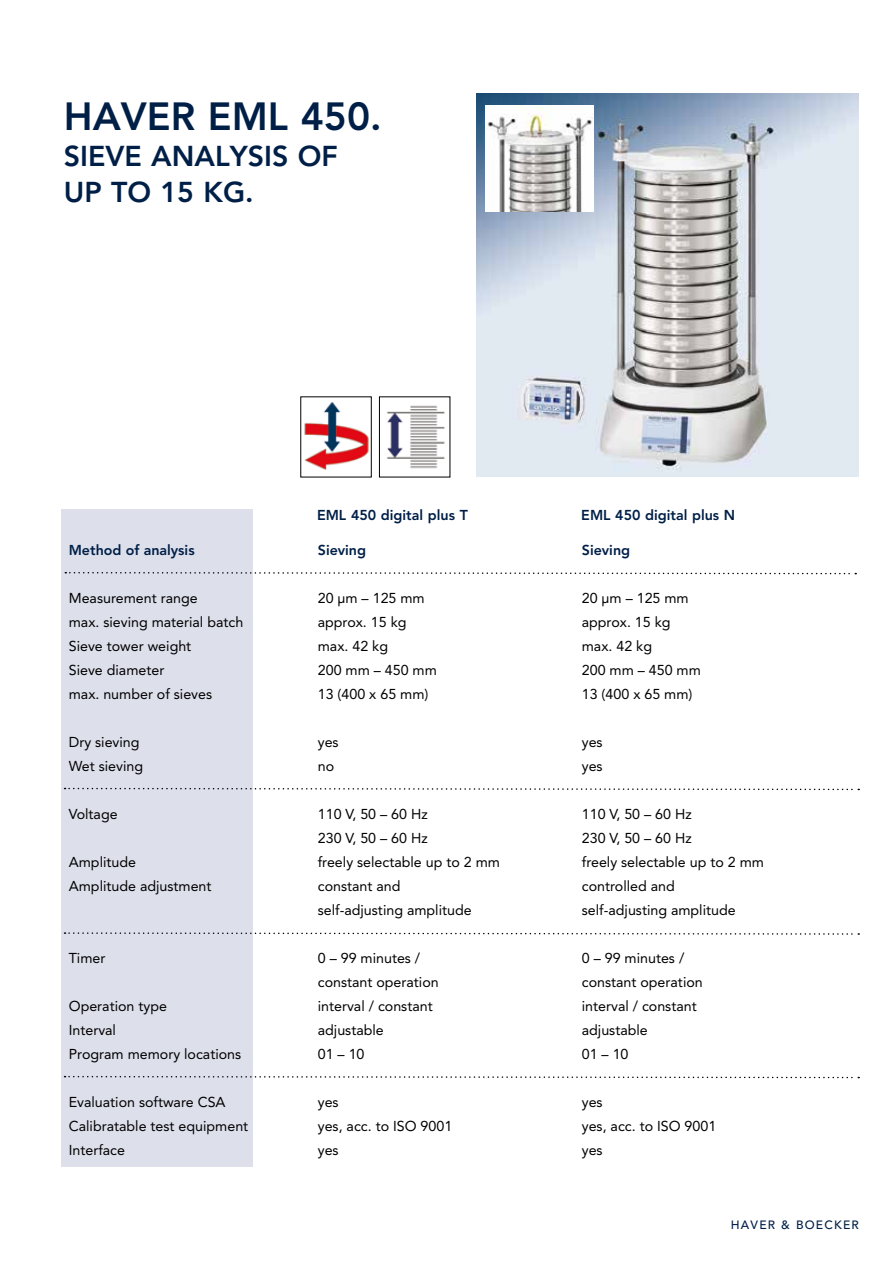
<style>
.page{position:relative;width:893px;height:1263px;background:#fff}
.page>*{position:absolute;margin:0;border:0;box-sizing:border-box;transform-origin:0 0}
.t1{font:800 39px "Avenir LT Std";color:#001f47}
.t2{font:800 28.5px/36px "Avenir LT Std";color:#001f47}
.t3{font:14.25px "Avenir LT Std";color:#000}
.t4{font:800 14.25px "Avenir LT Std";color:#001f47}
.t5{font:500 12px "Avenir LT Std";letter-spacing:.1em;color:#001f47}
</style>
<div class="page">
<div style="left:61px;top:509px;width:191px;height:657px;background:#dddfeb"></div>
<img style="left:476px;top:94px;width:383px;height:382px">
<img style="left:485px;top:105px;width:108px;height:106px">
<img style="left:304px;top:402px;width:65px;height:68px">
<img style="left:387px;top:405px;width:58px;height:64px">
<svg style="left:65px;top:787px;width:794px;height:4px"></svg>
<svg style="left:65px;top:931px;width:794px;height:4px"></svg>
<svg style="left:65px;top:1075px;width:794px;height:4px"></svg>
<svg style="left:65px;top:571px;width:791px;height:4px"></svg>
<h1 class="t1" style="left:64px;top:93px;width:319px">HAVER EML 450.</h1>
<h2 class="t2" style="left:64px;top:138px;width:276px">SIEVE ANALYSIS OF<br>UP TO 15 KG.</h2>
<p class="t4" style="left:317px;top:507px;width:152px">EML 450 digital plus T</p>
<p class="t4" style="left:581px;top:506px;width:155px">EML 450 digital plus N</p>
<p class="t4" style="left:69px;top:542px;width:127px">Method of analysis</p>
<p class="t4" style="left:318px;top:542px;width:50px">Sieving</p>
<p class="t4" style="left:582px;top:542px;width:50px">Sieving</p>
<p class="t3" style="left:69px;top:590px;width:130px">Measurement range</p>
<p class="t3" style="left:318px;top:590px;width:108px">20 µm – 125 mm</p>
<p class="t3" style="left:582px;top:590px;width:108px">20 µm – 125 mm</p>
<p class="t3" style="left:69px;top:614px;width:176px">max. sieving material batch</p>
<p class="t3" style="left:318px;top:614px;width:90px">approx. 15 kg</p>
<p class="t3" style="left:582px;top:614px;width:90px">approx. 15 kg</p>
<p class="t3" style="left:69px;top:638px;width:124px">Sieve tower weight</p>
<p class="t3" style="left:318px;top:638px;width:72px">max. 42 kg</p>
<p class="t3" style="left:582px;top:638px;width:72px">max. 42 kg</p>
<p class="t3" style="left:69px;top:662px;width:97px">Sieve diameter</p>
<p class="t3" style="left:318px;top:662px;width:121px">200 mm – 450 mm</p>
<p class="t3" style="left:582px;top:662px;width:121px">200 mm – 450 mm</p>
<p class="t3" style="left:69px;top:686px;width:145px">max. number of sieves</p>
<p class="t3" style="left:318px;top:686px;width:112px">13 (400 x 65 mm)</p>
<p class="t3" style="left:582px;top:686px;width:112px">13 (400 x 65 mm)</p>
<p class="t3" style="left:69px;top:734px;width:72px">Dry sieving</p>
<p class="t3" style="left:318px;top:734px;width:22px">yes</p>
<p class="t3" style="left:582px;top:734px;width:22px">yes</p>
<p class="t3" style="left:69px;top:758px;width:76px">Wet sieving</p>
<p class="t3" style="left:318px;top:758px;width:18px">no</p>
<p class="t3" style="left:582px;top:758px;width:22px">yes</p>
<p class="t3" style="left:69px;top:806px;width:50px">Voltage</p>
<p class="t3" style="left:318px;top:806px;width:111px">110 V, 50 – 60 Hz</p>
<p class="t3" style="left:582px;top:806px;width:111px">110 V, 50 – 60 Hz</p>
<p class="t3" style="left:318px;top:830px;width:111px">230 V, 50 – 60 Hz</p>
<p class="t3" style="left:582px;top:830px;width:111px">230 V, 50 – 60 Hz</p>
<p class="t3" style="left:69px;top:854px;width:69px">Amplitude</p>
<p class="t3" style="left:318px;top:854px;width:184px">freely selectable up to 2 mm</p>
<p class="t3" style="left:582px;top:854px;width:184px">freely selectable up to 2 mm</p>
<p class="t3" style="left:69px;top:878px;width:144px">Amplitude adjustment</p>
<p class="t3" style="left:318px;top:878px;width:84px">constant and</p>
<p class="t3" style="left:582px;top:878px;width:94px">controlled and</p>
<p class="t3" style="left:318px;top:902px;width:155px">self-adjusting amplitude</p>
<p class="t3" style="left:582px;top:902px;width:155px">self-adjusting amplitude</p>
<p class="t3" style="left:69px;top:950px;width:38px">Timer</p>
<p class="t3" style="left:318px;top:950px;width:104px">0 – 99 minutes /</p>
<p class="t3" style="left:582px;top:950px;width:104px">0 – 99 minutes /</p>
<p class="t3" style="left:318px;top:974px;width:122px">constant operation</p>
<p class="t3" style="left:582px;top:974px;width:122px">constant operation</p>
<p class="t3" style="left:69px;top:998px;width:100px">Operation type</p>
<p class="t3" style="left:318px;top:998px;width:116px">interval / constant</p>
<p class="t3" style="left:582px;top:998px;width:116px">interval / constant</p>
<p class="t3" style="left:69px;top:1022px;width:49px">Interval</p>
<p class="t3" style="left:318px;top:1022px;width:67px">adjustable</p>
<p class="t3" style="left:582px;top:1022px;width:67px">adjustable</p>
<p class="t3" style="left:69px;top:1046px;width:174px">Program memory locations</p>
<p class="t3" style="left:318px;top:1046px;width:48px">01 – 10</p>
<p class="t3" style="left:582px;top:1046px;width:48px">01 – 10</p>
<p class="t3" style="left:69px;top:1094px;width:158px">Evaluation software CSA</p>
<p class="t3" style="left:318px;top:1094px;width:22px">yes</p>
<p class="t3" style="left:582px;top:1094px;width:22px">yes</p>
<p class="t3" style="left:69px;top:1118px;width:181px">Calibratable test equipment</p>
<p class="t3" style="left:318px;top:1118px;width:136px">yes, acc. to ISO 9001</p>
<p class="t3" style="left:582px;top:1118px;width:136px">yes, acc. to ISO 9001</p>
<p class="t3" style="left:69px;top:1142px;width:58px">Interface</p>
<p class="t3" style="left:318px;top:1142px;width:22px">yes</p>
<p class="t3" style="left:582px;top:1142px;width:22px">yes</p>
<p class="t5" style="left:731px;top:1217px;width:130px">HAVER &amp; BOECKER</p>
</div>
